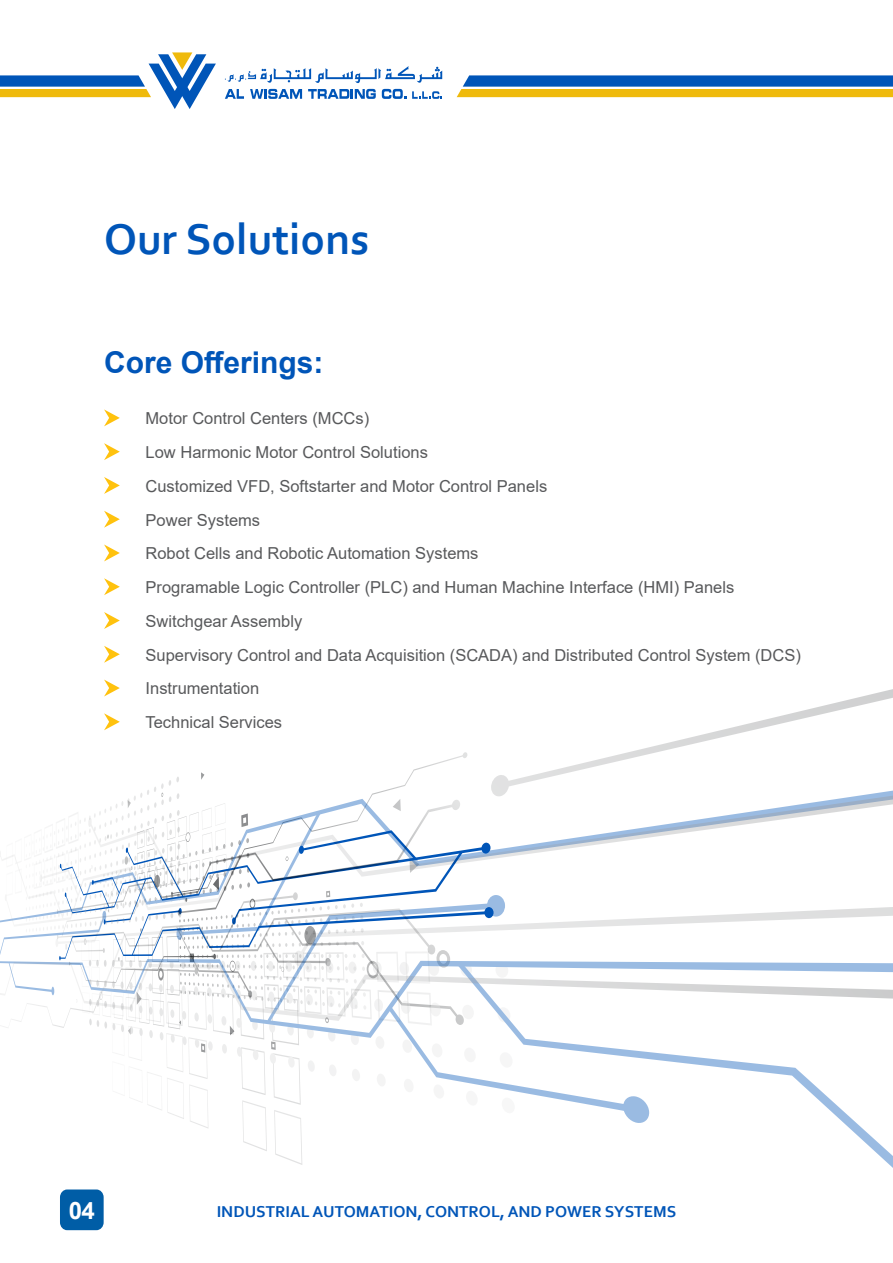
<style>
.page{position:relative;width:893px;height:1263px;background:#fff}
.page>*{position:absolute;margin:0;border:0;box-sizing:border-box;transform-origin:0 0}
.t1{font:700 45px "Corbel";color:#0055b8}
.t2{font:700 30px "Arial";color:#0055b8}
.t3{font:700 24px "Arial";color:#fff}
.t4{font:16.5px/33.8px "Arial";color:#58595b}
.t5{font:700 16.5px "Corbel";color:#0055b8}
</style>
<div class="page">
<svg style="left:60px;top:1189px;width:44px;height:41px"></svg>
<svg style="left:457px;top:75px;width:436px;height:22px"></svg>
<svg style="left:225px;top:66px;width:217px;height:33px"></svg>
<svg style="left:0;top:52px;width:216px;height:57px"></svg>
<svg style="left:104px;top:409px;width:16px;height:17px"></svg>
<svg style="left:104px;top:443px;width:16px;height:17px"></svg>
<svg style="left:104px;top:477px;width:16px;height:17px"></svg>
<svg style="left:104px;top:511px;width:16px;height:17px"></svg>
<svg style="left:104px;top:544px;width:16px;height:17px"></svg>
<svg style="left:104px;top:578px;width:16px;height:17px"></svg>
<svg style="left:104px;top:612px;width:16px;height:17px"></svg>
<svg style="left:104px;top:646px;width:16px;height:17px"></svg>
<svg style="left:0;top:679px;width:893px;height:486px"></svg>
<h1 class="t1" style="left:104px;top:211px;width:267px">Our Solutions</h1>
<h2 class="t2" style="left:104px;top:342px;width:221px">Core Offerings:</h2>
<p class="t4" style="left:146px;top:402px;width:657px">Motor Control Centers (MCCs)<br>Low Harmonic Motor Control Solutions<br>Customized VFD, Softstarter and Motor Control Panels<br>Power Systems<br>Robot Cells and Robotic Automation Systems<br>Programable Logic Controller (PLC) and Human Machine Interface (HMI) Panels Switchgear Assembly<br>Supervisory Control and Data Acquisition (SCADA) and Distributed Control System (DCS)<br>Instrumentation<br>Technical Services</p>
<h3 class="t3" style="left:69px;top:1193px;width:28px">04</h3>
<p class="t5" style="left:217px;top:1201px;width:461px">INDUSTRIAL AUTOMATION, CONTROL, AND POWER SYSTEMS</p>
</div>
